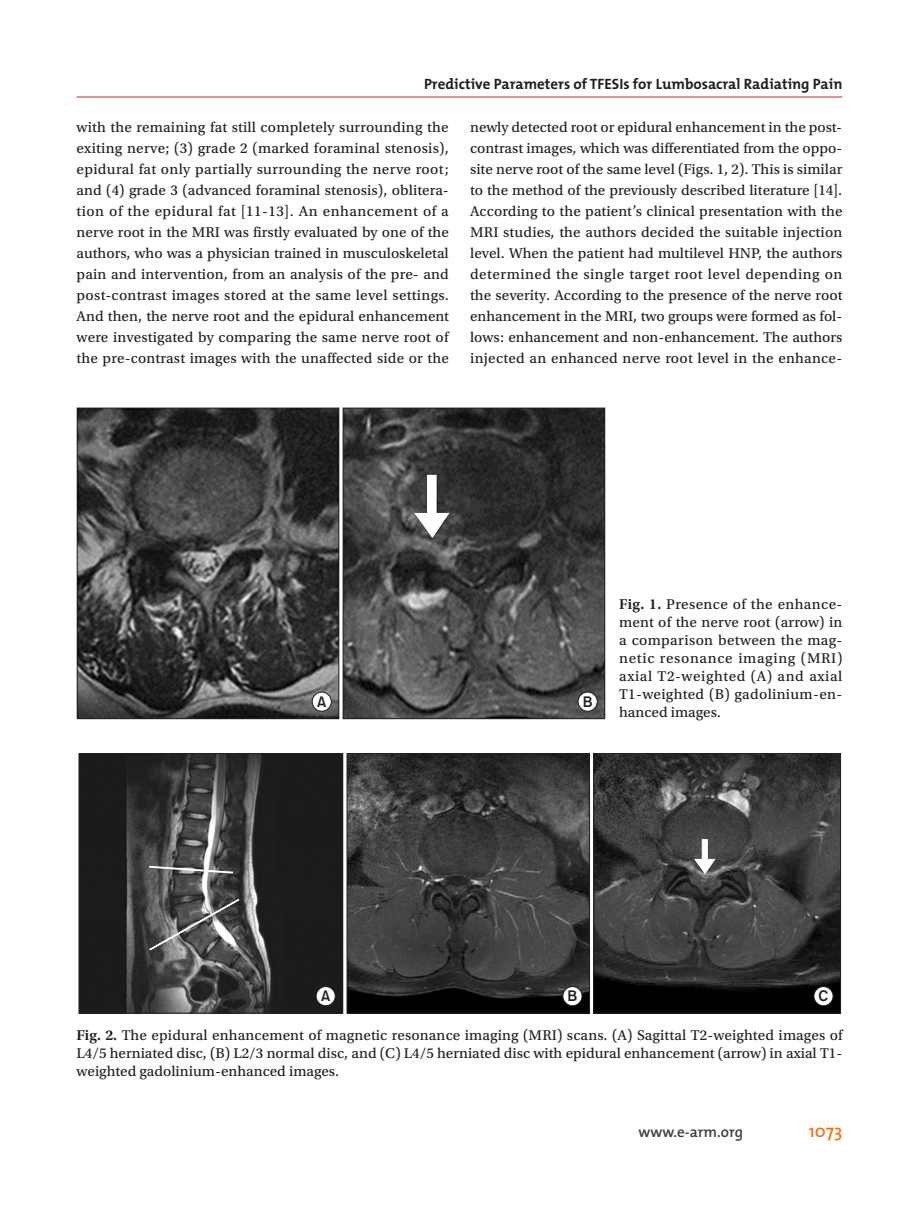
<style>
.page{position:relative;width:919px;height:1217px;background:#fff}
.page>*{position:absolute;margin:0;border:0;box-sizing:border-box;transform-origin:0 0}
.t1{font:600 18px "The Mix";color:#f47321}
.바탕글{font:15px/21px "Utopia Std Capt";letter-spacing:.01em;color:#231f20;text-align:justify}
.그림{font:15px/18px "Utopia Std Capt";letter-spacing:.02em;color:#231f20;text-align:justify}
.쪽제목_홀{font:700 15px "The Mix";color:#231f20}
.t2{font:600 15px "The Mix";color:#3e3e3f}
.t3{font:15px "Gothic 725 BT Bold A";color:#231f20}
.s1{font-family:"Utopia Std";font-weight:600}
</style>
<div class="page">
<hr style="left:77px;top:97px;width:765px;height:1px;background:#d1232a">
<svg style="left:78px;top:753px;width:763px;height:260px"></svg>
<div style="left:316px;top:986px;width:19px;height:19px;background:#fff;border-radius:50%"></div>
<div style="left:316px;top:986px;width:19px;height:19px;border:1px solid #231f20;border-radius:50%"></div>
<div style="left:563px;top:986px;width:19px;height:19px;background:#fff;border-radius:50%"></div>
<div style="left:562px;top:986px;width:20px;height:19px;border:1px solid #231f20;border-radius:50%"></div>
<div style="left:702px;top:839px;width:5px;height:27px;background:#fff;border:1px solid #fff"></div>
<svg style="left:694px;top:858px;width:21px;height:15px"></svg>
<svg style="left:147px;top:864px;width:94px;height:87px"></svg>
<svg style="left:77px;top:407px;width:528px;height:312px"></svg>
<div style="left:427px;top:475px;width:9px;height:51px;background:#fff"></div>
<svg style="left:414px;top:513px;width:35px;height:24px"></svg>
<p class="쪽제목_홀" style="left:424px;top:71px;width:420px">Predictive Parameters of TFESIs for Lumbosacral Radiating Pain</p>
<p class="바탕글" style="left:77px;top:116px;width:374px">with the remaining fat still completely surrounding the exiting nerve; (3) grade 2 (marked foraminal stenosis), epidural fat only partially surrounding the nerve root; and (4) grade 3 (advanced foraminal stenosis), oblitera&shy;tion of the epidural fat [11-13]. An enhancement of a nerve root in the MRI was firstly evaluated by one of the authors, who was a physician trained in musculoskeletal pain and intervention, from an analysis of the pre- and post-contrast images stored at the same level settings.<br>And then, the nerve root and the epidural enhancement were investigated by comparing the same nerve root of the pre-contrast images with the unaffected side or the</p>
<p class="바탕글" style="left:470px;top:116px;width:374px">newly detected root or epidural enhancement in the post&shy;contrast images, which was differentiated from the oppo&shy;site nerve root of the same level (Figs. 1, 2). This is similar to the method of the previously described literature [14].<br>According to the patient’s clinical presentation with the MRI studies, the authors decided the suitable injection level. When the patient had multilevel HNP, the authors determined the single target root level depending on the severity. According to the presence of the nerve root enhancement in the MRI, two groups were formed as fol&shy;lows: enhancement and non-enhancement. The authors injected an enhanced nerve root level in the enhance-</p>
<p class="t3" style="left:317px;top:692px;width:11px">A</p>
<p class="t3" style="left:582px;top:692px;width:11px">B</p>
<p class="그림" style="left:619px;top:595px;width:225px;text-align:left"><span class="s1">Fig. 1.</span> Presence of the enhance&shy;ment of the nerve root (arrow) in a comparison between the mag&shy;netic resonance imaging (MRI) axial T2-weighted (A) and axial<br>T1-weighted (B) gadolinium-en&shy;hanced images.</p>
<p class="t3" style="left:321px;top:987px;width:11px">A</p>
<p class="t3" style="left:567px;top:987px;width:11px">B</p>
<p class="t3" style="left:818px;top:987px;width:11px">C</p>
<p class="그림" style="left:77px;top:1025px;width:767px"><span class="s1">Fig. 2.</span> The epidural enhancement of magnetic resonance imaging (MRI) scans. (A) Sagittal T2-weighted images of L4/5 herniated disc, (B) L2/3 normal disc, and (C) L4/5 herniated disc with epidural enhancement (arrow) in axial T1- weighted gadolinium-enhanced images.</p>
<p class="t2" style="left:638px;top:1118px;width:106px">www.e-arm.org</p>
<p class="t1" style="left:808px;top:1115px;width:35px">1073</p>
</div>
